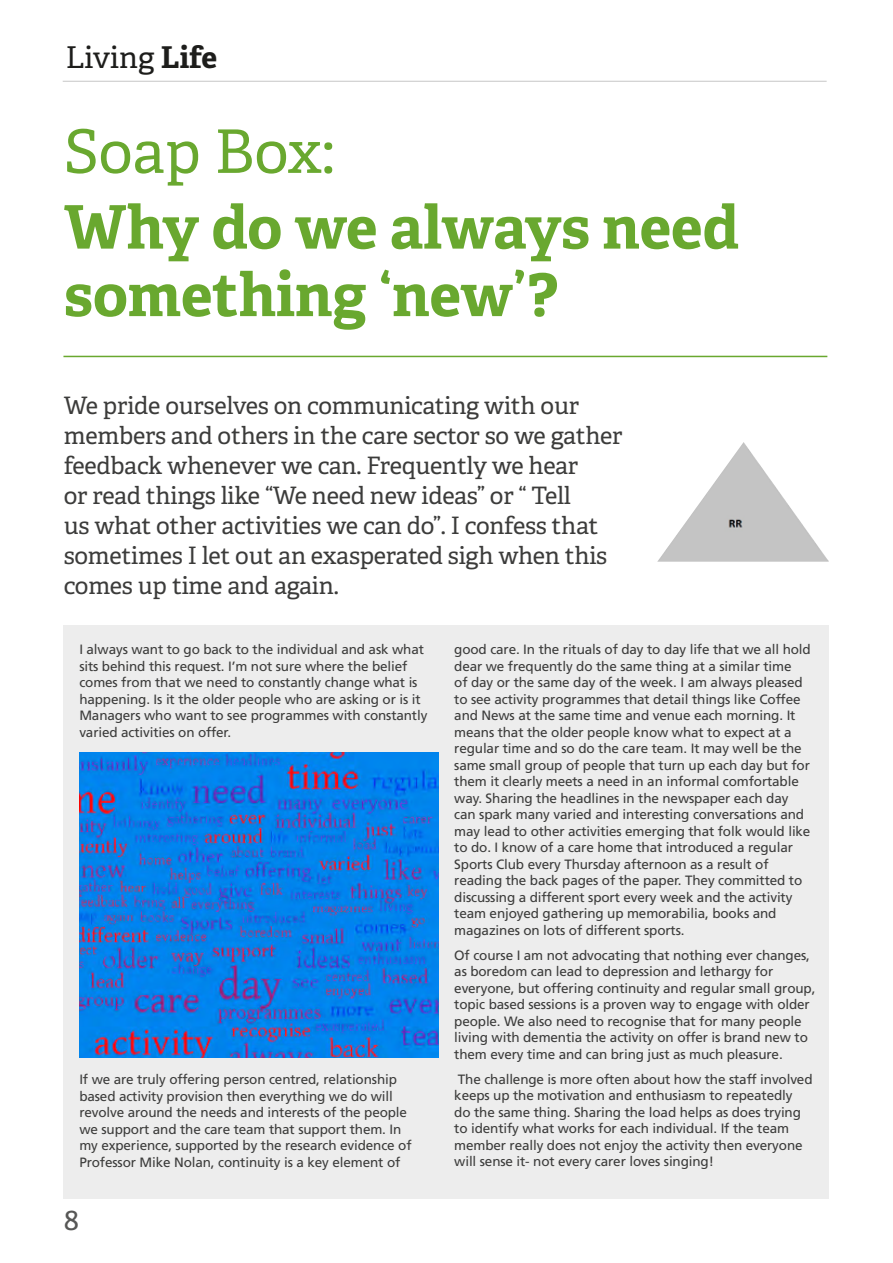
<style>
.page{position:relative;width:893px;height:1263px;background:#fff}
.page>*{position:absolute;margin:0;border:0;box-sizing:border-box;transform-origin:0 0}
.t1{font:700 60px/67.5px "Adelle";letter-spacing:-.005em;color:#69a82f}
.t2{font:60px "Adelle";letter-spacing:-.005em;color:#69a82f}
.t3{font:30px "Adelle";color:#1d1d1b}
.t4{font:30px "Adelle";color:#575756}
.t5{font:24px/30px "Adelle";letter-spacing:-.01em;color:#3c3c3b}
.t6{font:13.5px/16.5px "Frutiger LT Com";letter-spacing:-.01em;color:#3c3c3b}
.s1{font-weight:700}
</style>
<div class="page">
<div style="left:64px;top:625px;width:765px;height:573px;background:#ededed"></div>
<hr style="left:63px;top:356px;width:764px;height:1px;background:#69a82f">
<hr style="left:63px;top:81px;width:764px;height:1px;background:#c6c6c6">
<img style="left:657px;top:442px;width:172px;height:120px">
<img style="left:79px;top:752px;width:360px;height:305px">
<h2 class="t3" style="left:66px;top:35px;width:153px">Living <span class="s1">Life</span></h2>
<h1 class="t2" style="left:64px;top:108px;width:272px">Soap Box:</h1>
<h1 class="t1" style="left:64px;top:191px;width:677px">Why do we always need something ‘new’?</h1>
<p class="t5" style="left:64px;top:390px;width:560px">We pride ourselves on communicating with our members and others in the care sector so we gather feedback whenever we can. Frequently we hear<br>or read things like “We need new ideas” or “ Tell<br>us what other activities we can do”. I confess that sometimes I let out an exasperated sigh when this comes up time and again.</p>
<p class="t6" style="left:79px;top:641px;width:350px">I always want to go back to the individual and ask what sits behind this request. I’m not sure where the belief comes from that we need to constantly change what is happening. Is it the older people who are asking or is it Managers who want to see programmes with constantly varied activities on offer.</p>
<p class="t6" style="left:79px;top:1071px;width:334px">If we are truly offering person centred, relationship based activity provision then everything we do will revolve around the needs and interests of the people we support and the care team that support them. In my experience, supported by the research evidence of Professor Mike Nolan, continuity is a key element of</p>
<h2 class="t4" style="left:64px;top:1198px;width:17px">8</h2>
<p class="t6" style="left:454px;top:641px;width:358px">good care. In the rituals of day to day life that we all hold dear we frequently do the same thing at a similar time<br>of day or the same day of the week. I am always pleased to see activity programmes that detail things like Coffee and News at the same time and venue each morning. It means that the older people know what to expect at a regular time and so do the care team. It may well be the same small group of people that turn up each day but for them it clearly meets a need in an informal comfortable way. Sharing the headlines in the newspaper each day can spark many varied and interesting conversations and may lead to other activities emerging that folk would like to do. I know of a care home that introduced a regular Sports Club every Thursday afternoon as a result of reading the back pages of the paper. They committed to discussing a different sport every week and the activity team enjoyed gathering up memorabilia, books and magazines on lots of different sports.</p>
<p class="t6" style="left:454px;top:947px;width:363px">Of course I am not advocating that nothing ever changes, as boredom can lead to depression and lethargy for everyone, but offering continuity and regular small group, topic based sessions is a proven way to engage with older people. We also need to recognise that for many people living with dementia the activity on offer is brand new to them every time and can bring just as much pleasure.</p>
<p class="t6" style="left:454px;top:1071px;width:360px">The challenge is more often about how the staff involved keeps up the motivation and enthusiasm to repeatedly<br>do the same thing. Sharing the load helps as does trying to identify what works for each individual. If the team member really does not enjoy the activity then everyone will sense it- not every carer loves singing!</p>
</div>
